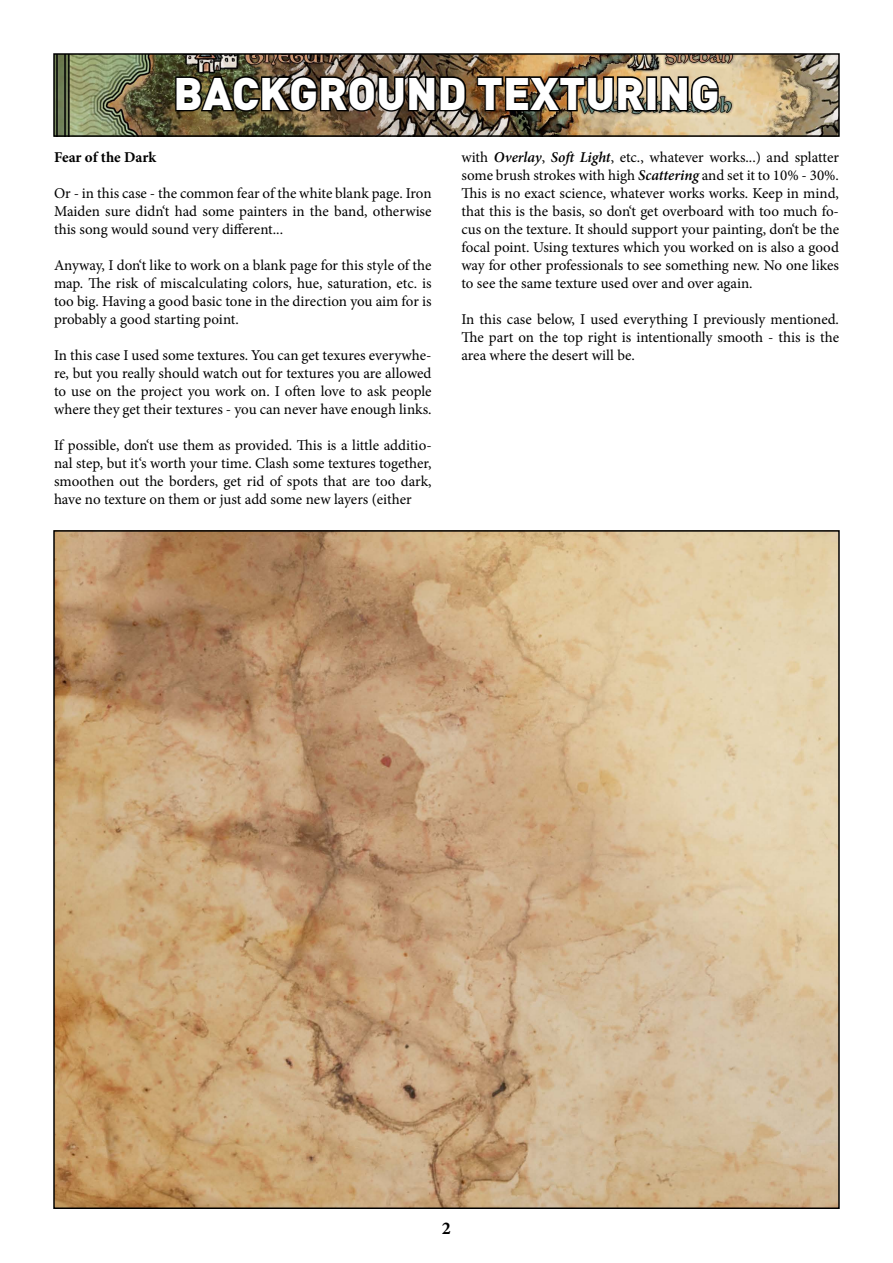
<style>
.page{position:relative;width:893px;height:1263px;background:#fff}
.page>*{position:absolute;margin:0;border:0;box-sizing:border-box;transform-origin:0 0}
.t1{font:900 45px "DIN Pro";color:#fff}
.t2{font:700 18px "Minion Pro";color:#000}
.t3{font:15px/18px "Minion Pro";color:#000;text-align:justify}
.t4{font:700 15px "Minion Pro";color:#000}
.s1{font-weight:600;font-style:italic}
</style>
<div class="page">
<img style="left:56px;top:56px;width:781px;height:78px">
<div style="left:53px;top:53px;width:787px;height:84px;border:2px solid #000"></div>
<img style="left:174px;top:75px;width:295px;height:39px">
<img style="left:475px;top:75px;width:173px;height:39px">
<div style="left:646px;top:76px;width:11px;height:35px;border:3px solid #000"></div>
<svg style="left:659px;top:75px;width:62px;height:38px"></svg>
<img style="left:56px;top:533px;width:781px;height:673px">
<h1 class="t1" style="left:174px;top:63px;width:547px">BACKGROUND TEXTURING</h1>
<p class="t4" style="left:54px;top:146px;width:104px">Fear of the Dark</p>
<p class="t3" style="left:54px;top:184px;width:379px">Or - in this case - the common fear of the white blank page. Iron Maiden sure didn‘t had some painters in the band, otherwise this song would sound very different...</p>
<p class="t3" style="left:54px;top:256px;width:379px">Anyway, I don‘t like to work on a blank page for this style of the map. The risk of miscalculating colors, hue, saturation, etc. is too big. Having a good basic tone in the direction you aim for is probably a good starting point.</p>
<p class="t3" style="left:54px;top:346px;width:379px">In this case I used some textures. You can get texures everywhe&shy;re, but you really should watch out for textures you are allowed to use on the project you work on. I often love to ask people where they get their textures - you can never have enough links.</p>
<p class="t3" style="left:54px;top:436px;width:379px">If possible, don‘t use them as provided. This is a little additio&shy;nal step, but it‘s worth your time. Clash some textures together, smoothen out the borders, get rid of spots that are too dark, have no texture on them or just add some new layers (either</p>
<p class="t3" style="left:461px;top:148px;width:379px">with <span class="s1">Overlay</span>, <span class="s1">Soft Light</span>, etc., whatever works...) and splatter some brush strokes with high <span class="s1">Scattering</span> and set it to 10% - 30%.<br>This is no exact science, whatever works works. Keep in mind, that this is the basis, so don‘t get overboard with too much fo&shy;cus on the texture. It should support your painting, don‘t be the focal point. Using textures which you worked on is also a good way for other professionals to see something new. No one likes to see the same texture used over and over again.</p>
<p class="t3" style="left:461px;top:310px;width:379px">In this case below, I used everything I previously mentioned.<br>The part on the top right is intentionally smooth - this is the area where the desert will be.</p>
<p class="t2" style="left:442px;top:1215px;width:10px">2</p>
</div>
